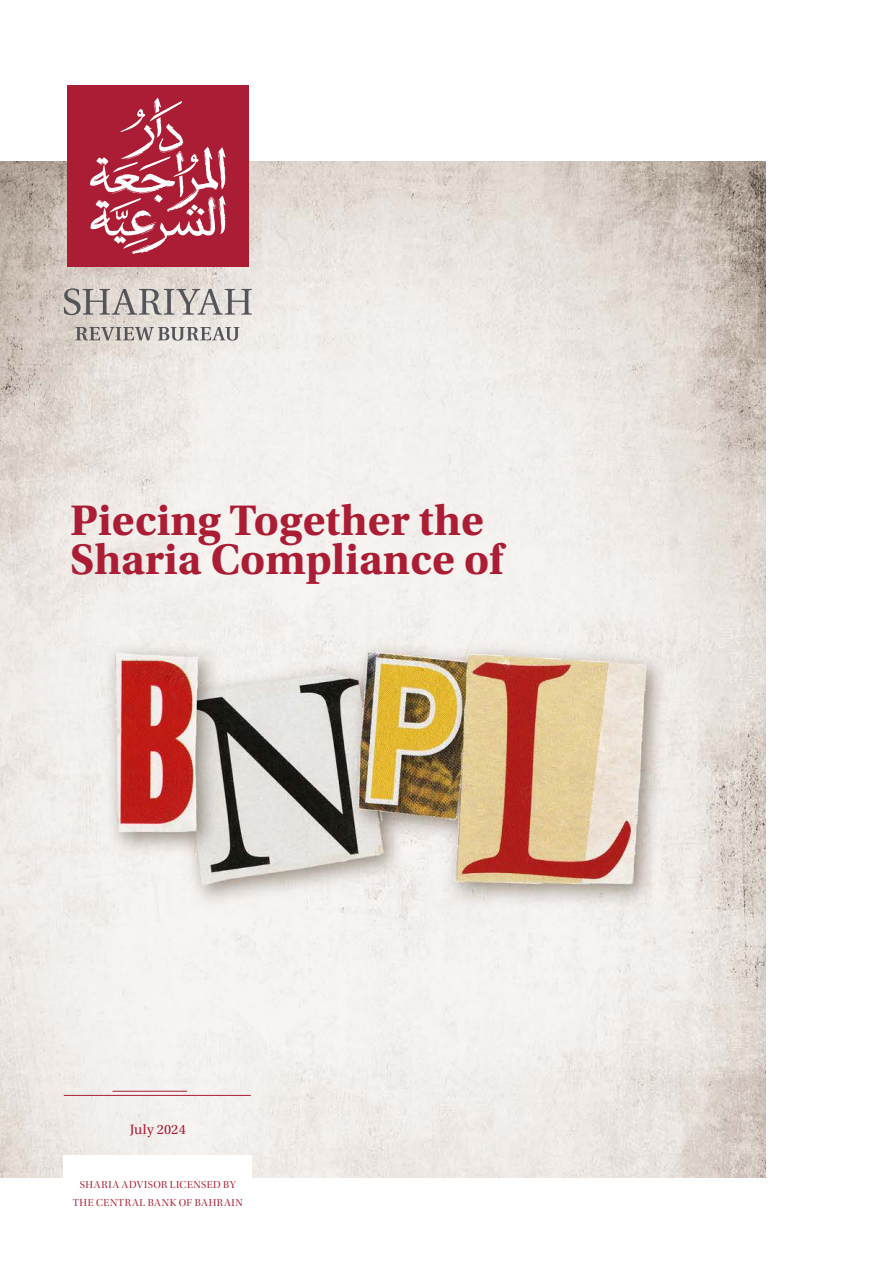
<style>
.page{position:relative;width:893px;height:1263px;background:#fff}
.page>*{position:absolute;margin:0;border:0;box-sizing:border-box;transform-origin:0 0}
.Main_Document_Title{font:700 45px/39px "Utopia Std";color:#ab1d34}
.t1{font:14.25px "Utopia Std";letter-spacing:.015em;color:#ab1d34}
.t2{font:10.5px "Utopia Std Disp";letter-spacing:.04em;color:#ab2036}
.t3{font:10.5px "Utopia Std Disp";letter-spacing:.06em;color:#ab2036}
</style>
<div class="page">
<img style="left:0;top:162px;width:765px;height:1016px">
<svg style="left:64px;top:288px;width:188px;height:27px;background:#b9b4b1"></svg>
<svg style="left:76px;top:327px;width:164px;height:14px;background:#b0acab"></svg>
<div style="left:67px;top:85px;width:182px;height:181px;background:#ab1d34"></div>
<svg style="left:90px;top:98px;width:136px;height:156px"></svg>
<div style="left:64px;top:1155px;width:188px;height:59px;background:#fff"></div>
<hr style="left:64px;top:1095px;width:187px;height:1px;background:#ab1d34">
<hr style="left:112px;top:1091px;width:75px;height:1px;background:#ab1d34">
<p class="Main_Document_Title" style="left:70px;top:501px;width:435px">Piecing Together the<br>Sharia Compliance of</p>
<p class="t1" style="left:130px;top:1122px;width:58px">July 2024</p>
<p class="t2" style="left:80px;top:1179px;width:157px">SHARIA ADVISOR LICENSED BY</p>
<p class="t3" style="left:73px;top:1197px;width:172px">THE CENTRAL BANK OF BAHRAIN</p>
</div>
